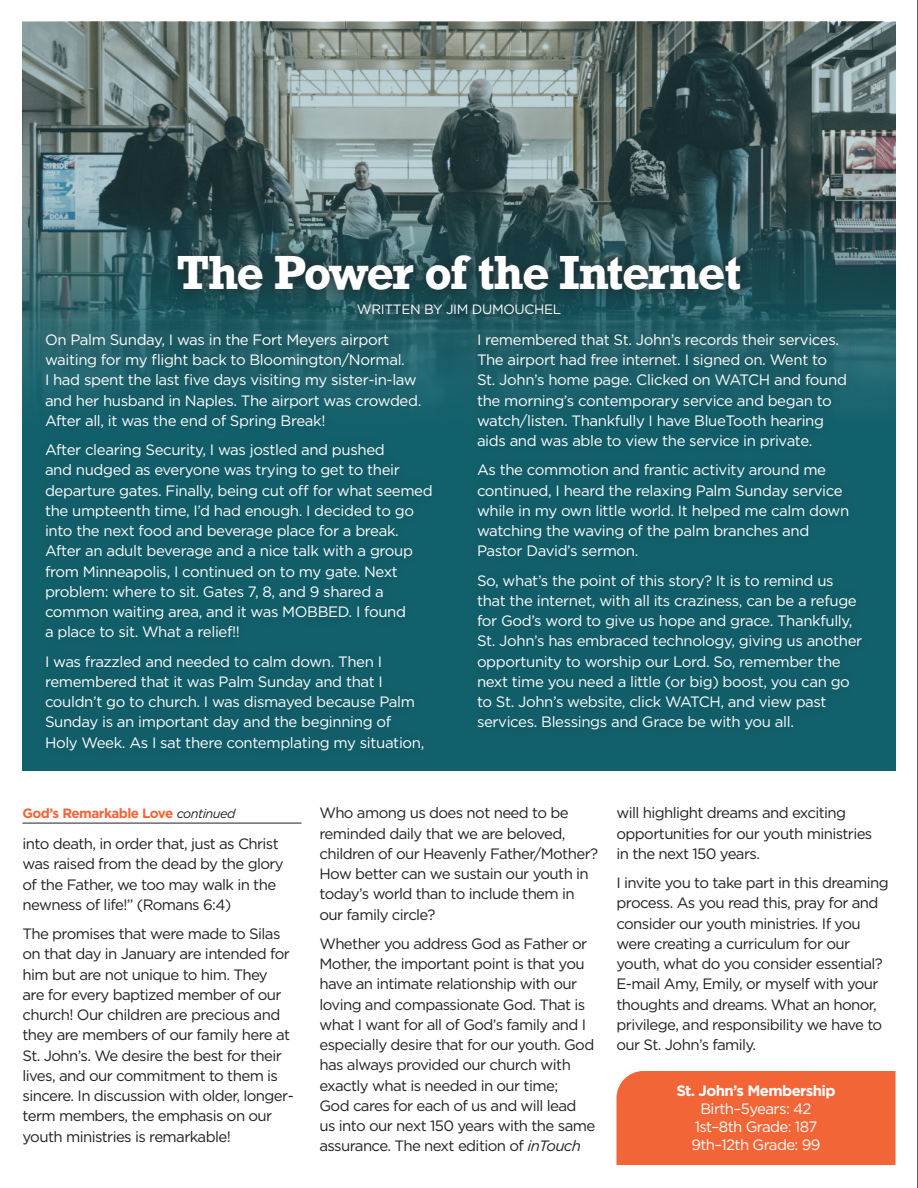
<style>
.page{position:relative;width:918px;height:1188px;background:#fff}
.page>*{position:absolute;margin:0;border:0;box-sizing:border-box;transform-origin:0 0}
.t1{font:700 45px "Rockwell";letter-spacing:-.04em;color:#fff}
.t2{font:15px/20.2px "Gotham";letter-spacing:-.025em;color:#fff}
.t3{font:15px/20.2px "Gotham";letter-spacing:-.04em;color:#231f20}
.t4{font:700 15px "Gotham";letter-spacing:-.04em;color:#fff}
.t5{font:700 13.5px "Gotham";letter-spacing:-.04em;color:#f26537}
.t6{font:13.5px "Gotham";letter-spacing:-.025em;color:#fff}
.s1{font-weight:400;font-style:italic;font-size:12.75px;color:#231f20}
.s2{font-style:italic}
</style>
<div class="page">
<div style="left:22px;top:22px;width:874px;height:748px;background:#11616d"></div>
<img style="left:22px;top:22px;width:873px;height:375px">
<img style="left:917px;top:0;width:1px;height:1188px">
<div style="left:616px;top:1071px;width:280px;height:94px;background:#f26537"></div>
<hr style="left:22px;top:823px;width:280px;height:1px;background:#231f20">
<div style="left:31px;top:320px;width:844px;height:444px;background:#231f20;opacity:.41"></div>
<div style="left:163px;top:241px;width:591px;height:88px;background:#231f20;opacity:.75"></div>
<p class="t1" style="left:176px;top:244px;width:567px">The Power of the Internet</p>
<p class="t6" style="left:357px;top:301px;width:206px">WRITTEN BY JIM DUMOUCHEL</p>
<p class="t2" style="left:45px;top:329px;width:378px">On Palm Sunday, I was in the Fort Meyers airport waiting for my flight back to Bloomington/Normal.<br>I had spent the last five days visiting my sister-in-law and her husband in Naples. The airport was crowded.<br>After all, it was the end of Spring Break!</p>
<p class="t2" style="left:45px;top:439px;width:389px">After clearing Security, I was jostled and pushed<br>and nudged as everyone was trying to get to their departure gates. Finally, being cut off for what seemed the umpteenth time, I’d had enough. I decided to go into the next food and beverage place for a break.<br>After an adult beverage and a nice talk with a group from Minneapolis, I continued on to my gate. Next problem: where to sit. Gates 7, 8, and 9 shared a common waiting area, and it was MOBBED. I found<br>a place to sit. What a relief!!</p>
<p class="t2" style="left:45px;top:651px;width:381px">I was frazzled and needed to calm down. Then I remembered that it was Palm Sunday and that I couldn’t go to church. I was dismayed because Palm Sunday is an important day and the beginning of Holy Week. As I sat there contemplating my situation,</p>
<p class="t2" style="left:477px;top:329px;width:371px">I remembered that St. John’s records their services.<br>The airport had free internet. I signed on. Went to St. John’s home page. Clicked on WATCH and found the morning’s contemporary service and began to watch/listen. Thankfully I have BlueTooth hearing aids and was able to view the service in private.</p>
<p class="t2" style="left:477px;top:460px;width:374px">As the commotion and frantic activity around me continued, I heard the relaxing Palm Sunday service while in my own little world. It helped me calm down watching the waving of the palm branches and Pastor David’s sermon.</p>
<p class="t2" style="left:477px;top:570px;width:387px">So, what’s the point of this story? It is to remind us that the internet, with all its craziness, can be a refuge for God’s word to give us hope and grace. Thankfully, St. John’s has embraced technology, giving us another opportunity to worship our Lord. So, remember the next time you need a little (or big) boost, you can go to St. John’s website, click WATCH, and view past services. Blessings and Grace be with you all.</p>
<p class="t5" style="left:22px;top:805px;width:215px">God’s Remarkable Love <span class="s1">continued</span></p>
<p class="t3" style="left:22px;top:833px;width:263px">into death, in order that, just as Christ was raised from the dead by the glory of the Father, we too may walk in the newness of life!” (Romans 6:4)</p>
<p class="t3" style="left:22px;top:923px;width:273px">The promises that were made to Silas on that day in January are intended for him but are not unique to him. They<br>are for every baptized member of our church! Our children are precious and they are members of our family here at St. John’s. We desire the best for their lives, and our commitment to them is sincere. In discussion with older, longer&shy;term members, the emphasis on our youth ministries is remarkable!</p>
<p class="t3" style="left:320px;top:803px;width:280px">Who among us does not need to be reminded daily that we are beloved, children of our Heavenly Father/Mother?<br>How better can we sustain our youth in today’s world than to include them in our family circle?</p>
<p class="t3" style="left:320px;top:933px;width:277px">Whether you address God as Father or Mother, the important point is that you have an intimate relationship with our loving and compassionate God. That is what I want for all of God’s family and I especially desire that for our youth. God has always provided our church with exactly what is needed in our time;<br>God cares for each of us and will lead us into our next 150 years with the same assurance. The next edition of <span class="s2">inTouch</span></p>
<p class="t3" style="left:616px;top:803px;width:257px">will highlight dreams and exciting opportunities for our youth ministries in the next 150 years.</p>
<p class="t3" style="left:616px;top:872px;width:274px">I invite you to take part in this dreaming process. As you read this, pray for and consider our youth ministries. If you were creating a curriculum for our youth, what do you consider essential?<br>E-mail Amy, Emily, or myself with your thoughts and dreams. What an honor, privilege, and responsibility we have to our St. John’s family.</p>
<p class="t4" style="left:676px;top:1081px;width:161px">St. John’s Membership</p>
<p class="t2" style="left:700px;top:1099px;width:113px">Birth–5years: 42</p>
<p class="t2" style="left:695px;top:1117px;width:124px">1st–8th Grade: 187</p>
<p class="t2" style="left:691px;top:1135px;width:131px">9th–12th Grade: 99</p>
</div>
